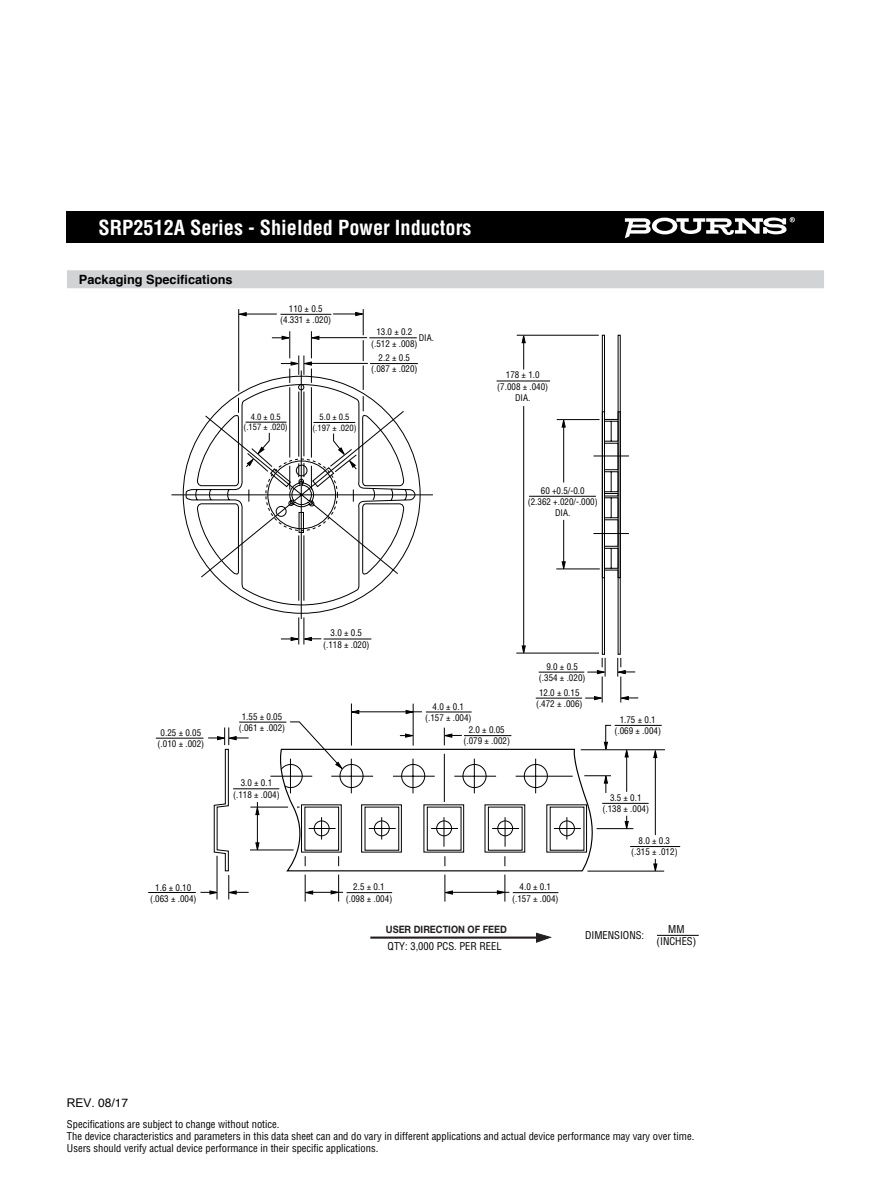
<style>
.page{position:relative;width:891px;height:1188px;background:#fff}
.page>*{position:absolute;margin:0;border:0;box-sizing:border-box;transform-origin:0 0}
.t1{font:700 condensed 20.25px "Helvetica";color:#fff}
.t2{font:700 12.75px "Helvetica";color:#000}
.t3{font:12px "Arial";color:#000}
.t4{font:condensed 10.5px/12px "Helvetica";color:#000}
.t5{font:700 10.2px "Helvetica Neue";color:#231f20;scale:.9 1}
.t6{font:condensed 9px/11.2px "Helvetica";color:#000;text-align:center}
.t7{font:condensed 8.55px/10.6px "Helvetica";color:#000;text-align:center}
.s1{font-family:"Helvetica"}
</style>
<div class="page">
<div style="left:67px;top:212px;width:757px;height:31px;background:#000"></div>
<svg style="left:625px;top:217px;width:170px;height:21px"></svg>
<div style="left:67px;top:270px;width:757px;height:18px;background:#d1d3d4"></div>
<hr style="left:657px;top:935px;width:42px;height:1px;background:#000">
<hr style="left:615px;top:725px;width:47px;height:1px;background:#000">
<hr style="left:581px;top:749px;width:84px;height:1px;background:#000">
<hr style="left:597px;top:828px;width:36px;height:1px;background:#000">
<svg style="left:625px;top:749px;width:4px;height:8px"></svg>
<svg style="left:625px;top:816px;width:4px;height:14px"></svg>
<hr style="left:626px;top:755px;width:1px;height:37px;background:#000">
<hr style="left:602px;top:803px;width:47px;height:1px;background:#000">
<hr style="left:587px;top:871px;width:77px;height:1px;background:#000">
<svg style="left:653px;top:749px;width:4px;height:9px"></svg>
<svg style="left:653px;top:859px;width:4px;height:13px"></svg>
<hr style="left:655px;top:756px;width:1px;height:79px;background:#000">
<hr style="left:630px;top:846px;width:50px;height:1px;background:#000">
<hr style="left:148px;top:892px;width:48px;height:1px;background:#000">
<hr style="left:156px;top:738px;width:47px;height:1px;background:#000">
<hr style="left:370px;top:937px;width:169px;height:2px;background:#231f20">
<svg style="left:536px;top:933px;width:15px;height:10px"></svg>
<svg style="left:200px;top:721px;width:412px;height:181px"></svg>
<hr style="left:426px;top:712px;width:46px;height:1px;background:#000">
<hr style="left:351px;top:704px;width:1px;height:42px;background:#000">
<hr style="left:413px;top:704px;width:1px;height:42px;background:#000">
<svg style="left:350px;top:710px;width:9px;height:4px"></svg>
<svg style="left:406px;top:710px;width:9px;height:4px"></svg>
<hr style="left:358px;top:711px;width:64px;height:1px;background:#000">
<hr style="left:444px;top:754px;width:1px;height:48px;background:#000">
<svg style="left:171px;top:393px;width:262px;height:224px"></svg>
<hr style="left:324px;top:639px;width:47px;height:1px;background:#000">
<hr style="left:299px;top:535px;width:1px;height:66px;background:#000">
<hr style="left:304px;top:535px;width:1px;height:66px;background:#000">
<svg style="left:281px;top:617px;width:40px;height:28px"></svg>
<hr style="left:370px;top:363px;width:48px;height:1px;background:#000">
<hr style="left:310px;top:363px;width:58px;height:1px;background:#000">
<hr style="left:369px;top:337px;width:48px;height:1px;background:#000">
<hr style="left:318px;top:337px;width:49px;height:1px;background:#000">
<svg style="left:237px;top:309px;width:127px;height:224px"></svg>
<hr style="left:539px;top:672px;width:45px;height:1px;background:#000">
<hr style="left:536px;top:698px;width:46px;height:1px;background:#000">
<svg style="left:585px;top:334px;width:53px;height:369px"></svg>
<hr style="left:557px;top:419px;width:43px;height:1px;background:#000">
<hr style="left:556px;top:569px;width:44px;height:1px;background:#000">
<svg style="left:562px;top:419px;width:4px;height:9px"></svg>
<hr style="left:563px;top:520px;width:1px;height:44px;background:#000">
<svg style="left:562px;top:561px;width:4px;height:9px"></svg>
<hr style="left:563px;top:425px;width:1px;height:58px;background:#000">
<hr style="left:529px;top:496px;width:67px;height:1px;background:#000">
<hr style="left:517px;top:335px;width:82px;height:1px;background:#000">
<hr style="left:516px;top:653px;width:83px;height:1px;background:#000">
<hr style="left:523px;top:406px;width:1px;height:242px;background:#000">
<svg style="left:522px;top:645px;width:4px;height:9px"></svg>
<svg style="left:522px;top:334px;width:4px;height:36px"></svg>
<hr style="left:497px;top:381px;width:53px;height:1px;background:#000">
<h1 class="t1" style="left:98px;top:215px;width:374px">SRP2512A Series - Shielded Power Inductors</h1>
<h2 class="t2" style="left:79px;top:269px;width:155px">Packaging Specifications</h2>
<p class="t6" style="left:280px;top:303px;width:53px">110 ± 0.5 (4.331 ± .020)</p>
<p class="t7" style="left:244px;top:411px;width:46px">4.0 ± 0.5 (.157 ± .020)</p>
<p class="t7" style="left:312px;top:412px;width:46px">5.0 ± 0.5 (.197 ± .020)</p>
<p class="t6" style="left:371px;top:326px;width:48px">13.0 ± 0.2 (.512 ± .008)</p>
<p class="t6" style="left:419px;top:332px;width:17px">DIA.</p>
<p class="t6" style="left:371px;top:352px;width:48px">2.2 ± 0.5 (.087 ± .020)</p>
<p class="t6" style="left:497px;top:369px;width:53px">178 ± 1.0 (7.008 ± .040)<br>DIA.</p>
<p class="t6" style="left:528px;top:485px;width:72px">60 +0.5/-0.0<br>(2.362 +.020/-.000)<br>DIA.</p>
<p class="t6" style="left:158px;top:727px;width:48px">0.25 ± 0.05 (.010 ± .002)</p>
<p class="t6" style="left:239px;top:711px;width:48px">1.55 ± 0.05 (.061 ± .002)</p>
<p class="t6" style="left:323px;top:627px;width:48px">3.0 ± 0.5 (.118 ± .020)</p>
<p class="t6" style="left:425px;top:701px;width:48px">4.0 ± 0.1 (.157 ± .004)</p>
<p class="t6" style="left:464px;top:724px;width:48px">2.0 ± 0.05 (.079 ± .002)</p>
<p class="t6" style="left:539px;top:661px;width:48px">9.0 ± 0.5 (.354 ± .020)</p>
<p class="t6" style="left:536px;top:687px;width:48px">12.0 ± 0.15 (.472 ± .006)</p>
<p class="t6" style="left:614px;top:714px;width:48px">1.75 ± 0.1 (.069 ± .004)</p>
<p class="t6" style="left:150px;top:882px;width:48px">1.6 ± 0.10 (.063 ± .004)</p>
<p class="t6" style="left:233px;top:777px;width:48px">3.0 ± 0.1 (.118 ± .004)</p>
<h3 class="t3" style="left:67px;top:1095px;width:63px">REV. <span class="s1">0</span>8<span class="s1">/17</span></h3>
<p class="t6" style="left:346px;top:881px;width:48px">2.5 ± 0.1 (.098 ± .004)</p>
<p class="t6" style="left:512px;top:881px;width:48px">4.0 ± 0.1 (.157 ± .004)</p>
<p class="t4" style="left:388px;top:940px;width:116px">QTY: 3,000 PCS. PER REEL</p>
<p class="t5" style="left:386px;top:922px;width:136px">USER DIRECTION OF FEED</p>
<p class="t6" style="left:603px;top:792px;width:48px">3.5 ± 0.1 (.138 ± .004)</p>
<p class="t6" style="left:631px;top:835px;width:48px">8.0 ± 0.3 (.315 ± .012)</p>
<p class="t4" style="left:585px;top:929px;width:61px">DIMENSIONS:</p>
<p class="t4" style="left:657px;top:922px;width:41px;line-height:12.6px;text-align:center">MM (INCHES)</p>
<p class="t4" style="left:67px;top:1118px;width:629px">Specifications are subject to change without notice.<br>The device characteristics and parameters in this data sheet can and do vary in different applications and actual device performance may vary over time.<br>Users should verify actual device performance in their specific applications.</p>
</div>
